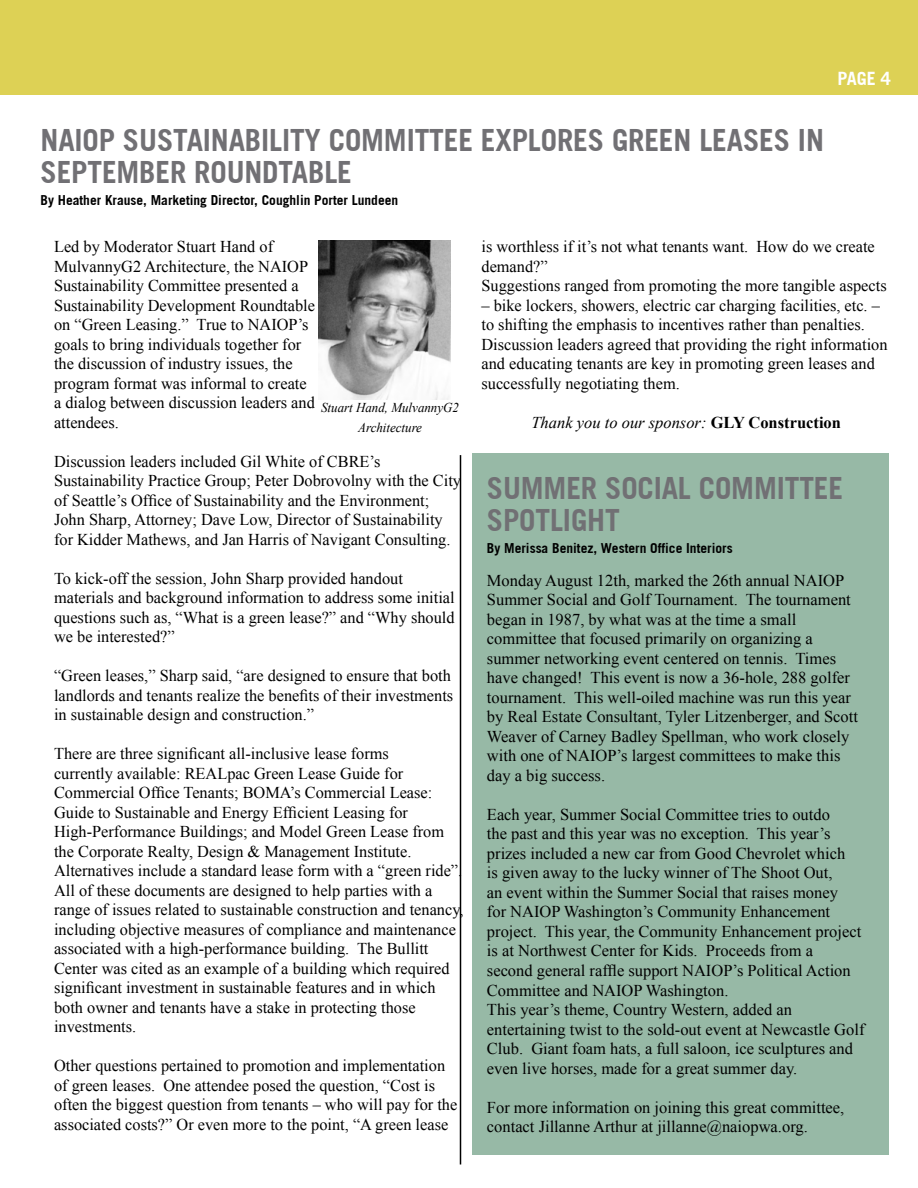
<style>
.page{position:relative;width:918px;height:1188px;background:#fff}
.page>*{position:absolute;margin:0;border:0;box-sizing:border-box;transform-origin:0 0}
.Subhead_-_Tan_All_Ca{font:700 30px/31.5px "Trade Gothic";letter-spacing:-.005em;color:#717074}
.Page_Numbers{font:700 18px "Trade Gothic";color:#fff}
.No_Spacing{font:16.5px/19.5px "Times New Roman";color:#000}
.No_Spacing-2{font:italic 16.5px "Times New Roman";color:#000}
.Body{font:700 13.5px "Trade Gothic";color:#000}
.No_Spacing-3{font:italic 13.5px/19.5px "Times New Roman";color:#000;text-align:center;scale:.96 1}
.s1{font-weight:700;font-style:normal}
</style>
<div class="page">
<div style="left:0;top:0;width:918px;height:94px;background:#ddd155"></div>
<div style="left:472px;top:453px;width:417px;height:702px;background:#97b9a6"></div>
<hr style="left:460px;top:455px;width:1px;height:710px;background:#000">
<img style="left:318px;top:241px;width:132px;height:159px">
<p class="Subhead_-_Tan_All_Ca" style="left:41px;top:124px;width:785px">NAIOP SUSTAINABILITY COMMITTEE EXPLORES GREEN LEASES IN<br>SEPTEMBER ROUNDTABLE</p>
<p class="Body" style="left:41px;top:192px;width:359px">By Heather Krause, Marketing Director, Coughlin Porter Lundeen</p>
<p class="Page_Numbers" style="left:838px;top:68px;width:55px">PAGE 4</p>
<p class="Page_Numbers" style="left:838px;top:72px;width:55px">PAGE 6</p>
<p class="No_Spacing" style="left:54px;top:237px;width:263px">Led by Moderator Stuart Hand of MulvannyG2 Architecture, the NAIOP Sustainability Committee presented a Sustainability Development Roundtable on “Green Leasing.” True to NAIOP’s goals to bring individuals together for the discussion of industry issues, the program format was informal to create a dialog between discussion leaders and attendees.</p>
<p class="No_Spacing" style="left:54px;top:451px;width:409px">Discussion leaders included Gil White of CBRE’s Sustainability Practice Group; Peter Dobrovolny with the City of Seattle’s Office of Sustainability and the Environment; John Sharp, Attorney; Dave Low, Director of Sustainability for Kidder Mathews, and Jan Harris of Navigant Consulting.</p>
<p class="No_Spacing" style="left:54px;top:568px;width:402px">To kick-off the session, John Sharp provided handout materials and background information to address some initial questions such as, “What is a green lease?” and “Why should we be interested?”</p>
<p class="No_Spacing" style="left:54px;top:666px;width:401px">“Green leases,” Sharp said, “are designed to ensure that both landlords and tenants realize the benefits of their investments in sustainable design and construction.”</p>
<p class="No_Spacing" style="left:54px;top:744px;width:411px">There are three significant all-inclusive lease forms<br>currently available: REALpac Green Lease Guide for Commercial Office Tenants; BOMA’s Commercial Lease:<br>Guide to Sustainable and Energy Efficient Leasing for High-Performance Buildings; and Model Green Lease from the Corporate Realty, Design &amp; Management Institute.<br>Alternatives include a standard lease form with a “green ride”.<br>All of these documents are designed to help parties with a range of issues related to sustainable construction and tenancy, including objective measures of compliance and maintenance associated with a high-performance building. The Bullitt Center was cited as an example of a building which required significant investment in sustainable features and in which both owner and tenants have a stake in protecting those investments.</p>
<p class="No_Spacing" style="left:54px;top:1056px;width:405px">Other questions pertained to promotion and implementation of green leases. One attendee posed the question, “Cost is often the biggest question from tenants – who will pay for the associated costs?” Or even more to the point, “A green lease</p>
<p class="No_Spacing-3" style="left:321px;top:398px;width:145px">Stuart Hand, MulvannyG2<br>Architecture</p>
<p class="No_Spacing" style="left:482px;top:237px;width:395px">is worthless if it’s not what tenants want. How do we create demand?”</p>
<p class="No_Spacing" style="left:482px;top:276px;width:407px">Suggestions ranged from promoting the more tangible aspects</p>
<p class="No_Spacing" style="left:482px;top:295px;width:400px">– bike lockers, showers, electric car charging facilities, etc. – to shifting the emphasis to incentives rather than penalties.</p>
<p class="No_Spacing" style="left:482px;top:334px;width:408px">Discussion leaders agreed that providing the right information and educating tenants are key in promoting green leases and successfully negotiating them.</p>
<p class="No_Spacing-2" style="left:531px;top:411px;width:311px">Thank you to our sponsor: <span class="s1">GLY Construction</span></p>
<p class="Subhead_-_Tan_All_Ca" style="left:487px;top:473px;width:358px">SUMMER SOCIAL COMMITTEE<br>SPOTLIGHT</p>
<p class="Body" style="left:487px;top:540px;width:247px">By Merissa Benitez, Western Office Interiors</p>
<p class="No_Spacing" style="left:487px;top:570px;width:373px">Monday August 12th, marked the 26th annual NAIOP Summer Social and Golf Tournament. The tournament began in 1987, by what was at the time a small committee that focused primarily on organizing a summer networking event centered on tennis. Times have changed! This event is now a 36-hole, 288 golfer tournament. This well-oiled machine was run this year by Real Estate Consultant, Tyler Litzenberger, and Scott Weaver of Carney Badley Spellman, who work closely with one of NAIOP’s largest committees to make this day a big success.</p>
<p class="No_Spacing" style="left:487px;top:804px;width:376px">Each year, Summer Social Committee tries to outdo<br>the past and this year was no exception. This year’s prizes included a new car from Good Chevrolet which<br>is given away to the lucky winner of The Shoot Out,<br>an event within the Summer Social that raises money for NAIOP Washington’s Community Enhancement project. This year, the Community Enhancement project is at Northwest Center for Kids. Proceeds from a second general raffle support NAIOP’s Political Action Committee and NAIOP Washington.</p>
<p class="No_Spacing" style="left:487px;top:999px;width:379px">This year’s theme, Country Western, added an entertaining twist to the sold-out event at Newcastle Golf Club. Giant foam hats, a full saloon, ice sculptures and even live horses, made for a great summer day.</p>
<p class="No_Spacing" style="left:487px;top:1097px;width:359px">For more information on joining this great committee, contact Jillanne Arthur at jillanne@naiopwa.org.</p>
</div>
